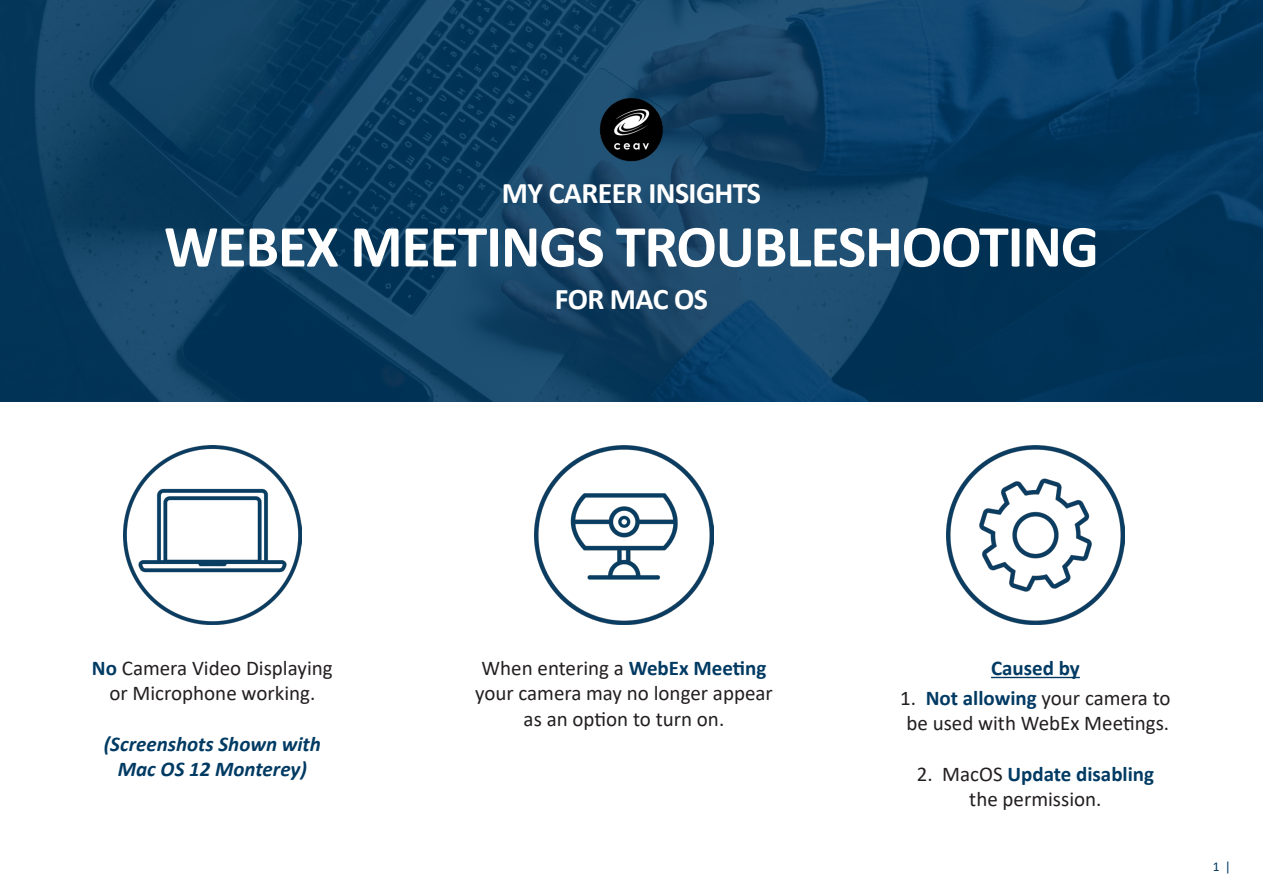
<style>
.page{position:relative;width:1263px;height:893px;background:#fff}
.page>*{position:absolute;margin:0;border:0;box-sizing:border-box;transform-origin:0 0}
.t1{font:700 60px "Calibri";letter-spacing:-.02em;color:#fff}
.t2{font:700 30px "Calibri";letter-spacing:-.02em;color:#fff}
.t3{font:21px/25.2px "Calibri";color:#231f20;text-align:center}
.t4{font:italic 700 21px/25.2px "Calibri";color:#003a63;text-align:center}
.t5{font:700 21px "Calibri";color:#003a63}
.t6{font:13.5px "Calibri";color:#003a63}
.s1{font-weight:700;color:#003a63}
</style>
<div class="page">
<svg style="left:0;top:0;width:1263px;height:402px;background:#0c3e62"></svg>
<img style="left:946px;top:446px;width:179px;height:178px">
<img style="left:123px;top:446px;width:179px;height:178px">
<hr style="left:991px;top:677px;width:89px;height:1px;background:#003a63">
<img style="left:535px;top:446px;width:178px;height:178px">
<img style="left:595px;top:93px;width:73px;height:72px">
<h2 class="t2" style="left:502px;top:172px;width:261px">MY CAREER INSIGHTS</h2>
<h1 class="t1" style="left:164px;top:204px;width:936px">WEBEX MEETINGS TROUBLESHOOTING</h1>
<h2 class="t2" style="left:555px;top:278px;width:155px">FOR MAC OS</h2>
<p class="t3" style="left:92px;top:655px;width:242px"><span class="s1">No</span> Camera Video Displaying or Microphone working.</p>
<p class="t4" style="left:104px;top:730px;width:219px">(Screenshots Shown with<br>Mac OS 12 Monterey)</p>
<p class="t3" style="left:475px;top:655px;width:299px">When entering a <span class="s1">WebEx Meeting </span>your camera may no longer appear as an option to turn on.</p>
<p class="t5" style="left:991px;top:653px;width:90px">Caused by</p>
<p class="t3" style="left:900px;top:685px;width:272px;text-align:left">1. <span class="s1">Not allowing</span> your camera to be used with WebEx Meetings.</p>
<p class="t3" style="left:917px;top:761px;width:239px">2. MacOS <span class="s1">Update disabling </span>the permission.</p>
<p class="t6" style="left:1213px;top:857px;width:20px">1 |</p>
</div>
